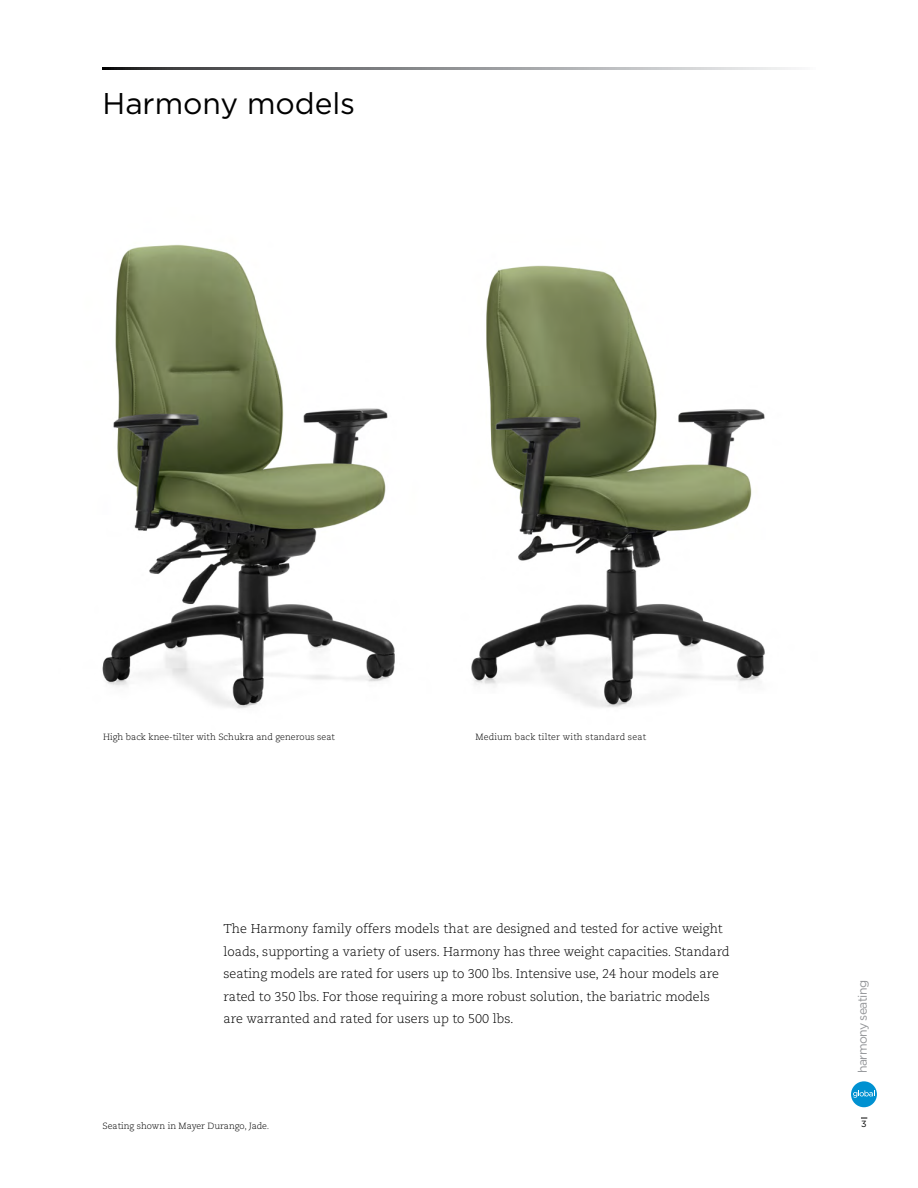
<style>
.page{position:relative;width:918px;height:1188px;background:#fff}
.page>*{position:absolute;margin:0;border:0;box-sizing:border-box;transform-origin:0 0}
.t1{font:30px "Gotham";color:#000}
.t2{font:300 12.75px/22.5px "Caecilia LT Std";color:#000}
.t3{font:12.3px "Gotham";letter-spacing:-.05em;color:#939598}
.t4{font:300 9px "Caecilia LT Std";color:#000}
.t5{font:9px "Gotham";color:#000}
</style>
<div class="page">
<img style="left:102px;top:244px;width:293px;height:465px">
<img style="left:471px;top:265px;width:294px;height:443px">
<div style="left:851px;top:1081px;width:26px;height:26px;background:#0091d1;border-radius:50%"></div>
<svg style="left:853px;top:1090px;width:22px;height:8px"></svg>
<svg style="left:103px;top:68px;width:693px;height:1px"></svg>
<h1 class="t1" style="left:103px;top:84px;width:254px">Harmony models</h1>
<p class="t4" style="left:103px;top:731px;width:234px">High back knee-tilter with Schukra and generous seat</p>
<p class="t4" style="left:476px;top:731px;width:172px">Medium back tilter with standard seat</p>
<p class="t2" style="left:224px;top:918px;width:508px">The Harmony family offers models that are designed and tested for active weight loads, supporting a variety of users. Harmony has three weight capacities. Standard seating models are rated for users up to 300 lbs. Intensive use, 24 hour models are rated to 350 lbs. For those requiring a more robust solution, the bariatric models are warranted and rated for users up to 500 lbs.</p>
<p class="t4" style="left:103px;top:1120px;width:168px">Seating shown in Mayer Durango, Jade.</p>
<p class="t3" style="left:854px;top:1073px;width:95px;rotate:-90deg">harmony seating</p>
<p class="t5" style="left:861px;top:1119px;width:7px">3</p>
</div>
